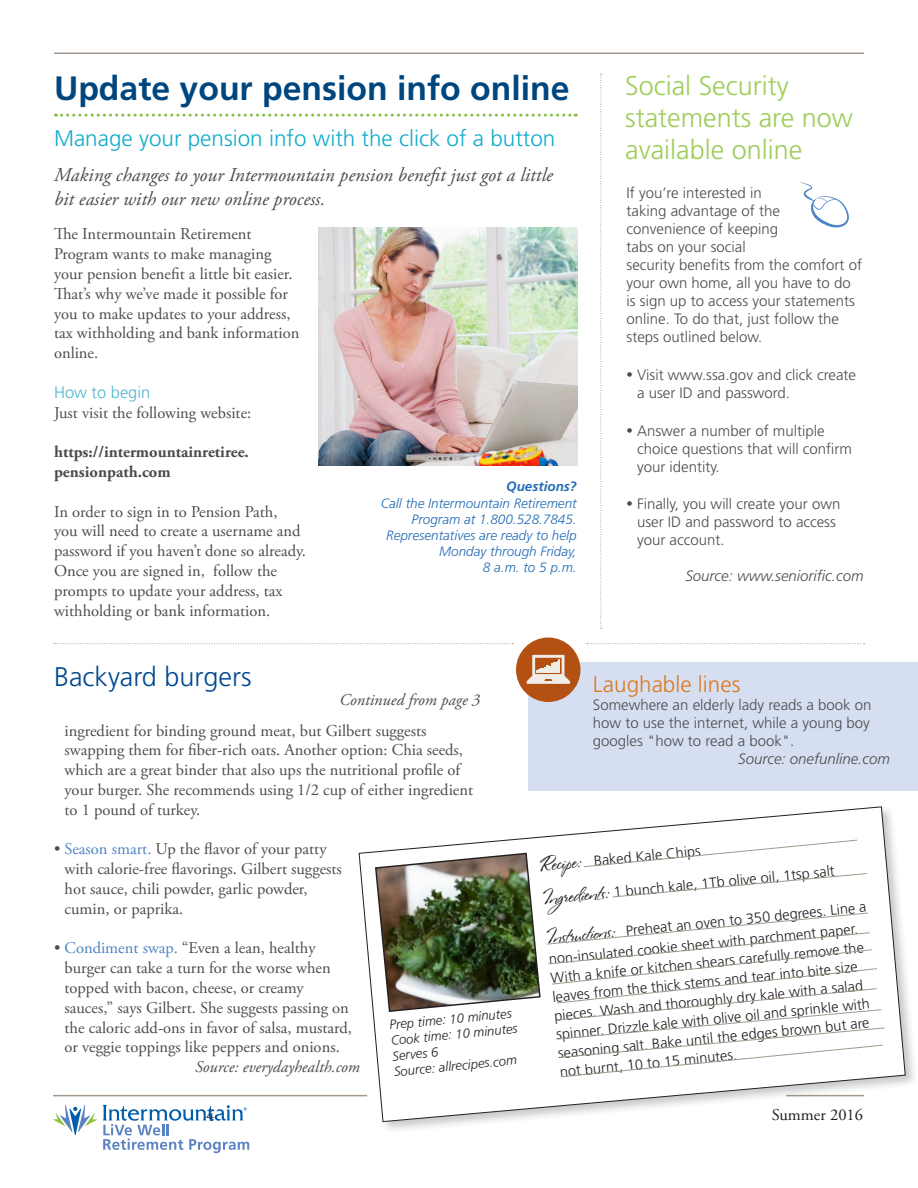
<style>
.page{position:relative;width:918px;height:1188px;background:#fff}
.page>*{position:absolute;margin:0;border:0;box-sizing:border-box;transform-origin:0 0}
.t1{font:700 33.75px "Frutiger LT Std";color:#00467e}
.Main_text{font:300 27px/32.4px "Frutiger LT Std";color:#9dcd58}
.Main_headline{font:300 27px "Frutiger LT Std";color:#014990}
.t2{font:300 22.5px "Frutiger LT Std";color:#12acc9}
.Main_text-2{font:300 22.5px "Frutiger LT Std";color:#de791b}
.Main_text-3{font:italic 19.5px/24px "Adobe Garamond Pro";color:#4b4c4d}
.Main_text-4{font:16.5px/19.8px "Adobe Garamond Pro";color:#4b4c4d}
.Main_text-5{font:700 16.5px/19.8px "Adobe Garamond Pro";color:#4b4c4d}
.Main_text-6{font:italic 16.5px "Adobe Garamond Pro";color:#4b4c4d}
.t3{font:16.5px "Adobe Garamond Pro";color:#231f20}
.Main_text-7{font:300 16.5px "Frutiger LT Std";color:#51b6cf}
.Main_text-8{font:300 15px/18px "Frutiger LT Std";color:#4b4c4d}
.Main_text-9{font:italic 300 15px "Frutiger LT Std";color:#4b4c4d}
.Main_text-10{font:300 14.55px/18.8px "Frutiger LT Std";color:#231f20}
.Main_text-11{font:italic 300 13.5px/16.2px "Frutiger LT Std";color:#226cb5;text-align:right}
.t4{font:italic 300 13.05px "Frutiger LT Std";color:#231f20}
.s1{font-weight:700}
.s2{font-family:"Adobe Garamond Pro";font-weight:400;font-size:16.5px}
.s3{color:#4d84c4}
.s4{font-family:"Stephanie Marie JF";font-weight:400;font-size:18.9px}
</style>
<div class="page">
<div style="left:528px;top:662px;width:390px;height:129px;background:#d6dff1"></div>
<hr style="left:53px;top:1095px;width:314px;height:1px;background:#a1988a">
<svg style="left:53px;top:1105px;width:44px;height:30px"></svg>
<svg style="left:103px;top:1105px;width:146px;height:48px"></svg>
<hr style="left:54px;top:52px;width:810px;height:2px;background:#a1988a">
<div style="left:356px;top:804px;width:562px;height:331px;background:#231f20;opacity:.25"></div>
<svg style="left:358px;top:806px;width:548px;height:316px"></svg>
<svg style="left:374px;top:839px;width:511px;height:239px"></svg>
<svg style="left:54px;top:643px;width:459px;height:1px"></svg>
<svg style="left:587px;top:643px;width:278px;height:1px"></svg>
<div style="left:516px;top:638px;width:64px;height:64px;background:#b45012;border-radius:50%"></div>
<svg style="left:527px;top:655px;width:43px;height:29px"></svg>
<svg style="left:56px;top:114px;width:520px;height:3px"></svg>
<img style="left:319px;top:228px;width:259px;height:237px">
<svg style="left:600px;top:73px;width:2px;height:556px"></svg>
<svg style="left:799px;top:182px;width:50px;height:45px"></svg>
<p class="t1" style="left:54px;top:68px;width:517px">Update your pension info online</p>
<p class="t2" style="left:54px;top:126px;width:503px">Manage your pension info with the click of a button</p>
<p class="Main_text-3" style="left:54px;top:163px;width:500px">Making changes to your Intermountain pension benefit just got a little bit easier with our new online process.</p>
<p class="Main_text-4" style="left:54px;top:225px;width:247px">The Intermountain Retirement<br>Program wants to make managing your pension benefit a little bit easier.<br>That’s why we’ve made it possible for you to make updates to your address, tax withholding and bank information online.</p>
<p class="Main_text-7" style="left:54px;top:383px;width:98px">How to begin</p>
<p class="Main_text-4" style="left:54px;top:403px;width:199px">Just visit the following website:</p>
<p class="Main_text-5" style="left:54px;top:442px;width:196px">https://intermountainretiree. pensionpath.com</p>
<p class="Main_text-4" style="left:54px;top:502px;width:254px">In order to sign in to Pension Path,<br>you will need to create a username and password if you haven’t done so already.</p>
<p class="Main_text-4" style="left:54px;top:561px;width:230px">Once you are signed in, follow the prompts to update your address, tax withholding or bank information.</p>
<p class="Main_text-11" style="left:381px;top:479px;width:197px"><span class="s1">Questions?<br></span>Call the Intermountain Retirement<br>Program at 1.800.528.7845.<br>Representatives are ready to help<br>Monday through Friday,<br>8 a.m. to 5 p.m.</p>
<p class="Main_text" style="left:625px;top:69px;width:229px">Social Security statements are now available online</p>
<p class="Main_text-8" style="left:627px;top:184px;width:237px">If you’re interested in<br>taking advantage of the convenience of keeping<br>tabs on your social<br>security benefits from the comfort of your own home, all you have to do is sign up to access your statements online. To do that, just follow the steps outlined below.</p>
<p class="Main_text-8" style="left:637px;top:366px;width:220px;text-indent:-11px"><span class="s2">•</span> Visit www.ssa.gov and click create a user ID and password.</p>
<p class="Main_text-8" style="left:637px;top:422px;width:217px;text-indent:-11px"><span class="s2">•</span> Answer a number of multiple choice questions that will confirm your identity.</p>
<p class="Main_text-8" style="left:637px;top:496px;width:205px;text-indent:-11px"><span class="s2">•</span> Finally, you will create your own user ID and password to access your account.</p>
<p class="Main_text-9" style="left:685px;top:568px;width:180px">Source: www.seniorific.com</p>
<p class="Main_headline" style="left:54px;top:661px;width:199px">Backyard burgers</p>
<p class="Main_text-6" style="left:339px;top:690px;width:142px">Continued from page 3</p>
<p class="Main_text-4" style="left:65px;top:721px;width:410px">ingredient for binding ground meat, but Gilbert suggests swapping them for fiber-rich oats. Another option: Chia seeds, which are a great binder that also ups the nutritional profile of your burger. She recommends using 1/2 cup of either ingredient to 1 pound of turkey.</p>
<p class="Main_text-4" style="left:65px;top:840px;width:279px;text-indent:-11px">• <span class="s3">Season smart.</span> Up the flavor of your patty with calorie-free flavorings. Gilbert suggests hot sauce, chili powder, garlic powder, cumin, or paprika.</p>
<p class="Main_text-4" style="left:65px;top:939px;width:289px;text-indent:-11px">• <span class="s3">Condiment swap.</span> “Even a lean, healthy burger can take a turn for the worse when topped with bacon, cheese, or creamy sauces,” says Gilbert. She suggests passing on the caloric add-ons in favor of salsa, mustard, or veggie toppings like peppers and onions.</p>
<p class="Main_text-6" style="left:195px;top:1057px;width:166px">Source: everydayhealth.com</p>
<p class="t4" style="left:389px;top:1018px;width:124px;rotate:-6deg">Prep time: 10 minutes</p>
<p class="t4" style="left:390px;top:1034px;width:129px;rotate:-6deg">Cook time: 10 minutes</p>
<p class="t4" style="left:392px;top:1049px;width:47px;rotate:-6deg">Serves 6</p>
<p class="t4" style="left:393px;top:1065px;width:125px;rotate:-6deg">Source: allrecipes.com</p>
<p class="Main_text-2" style="left:593px;top:672px;width:149px">Laughable lines</p>
<p class="Main_text-8" style="left:593px;top:696px;width:280px;text-align:justify">Somewhere an elderly lady reads a book on how to use the internet, while a young boy googles "how to read a book".</p>
<p class="Main_text-9" style="left:738px;top:750px;width:153px">Source: onefunline.com</p>
<p class="Main_text-10" style="left:539px;top:858px;width:163px;rotate:-6deg"><span class="s4">Recipe:</span> Baked Kale Chips</p>
<p class="Main_text-10" style="left:542px;top:891px;width:295px;rotate:-6deg"><span class="s4">Ingredients:</span> 1 bunch kale, 1Tb olive oil, 1tsp salt</p>
<p class="Main_text-10" style="left:546px;top:930px;width:323px;line-height:20.7px;rotate:-6deg"><span class="s4">Instructions:</span> Preheat an oven to 350 degrees. Line a non-insulated cookie sheet with parchment paper.</p>
<p class="Main_text-10" style="left:549px;top:970px;width:317px;rotate:-6deg">With a knife or kitchen shears carefully remove the leaves from the thick stems and tear into bite size pieces. Wash and thoroughly dry kale with a salad spinner. Drizzle kale with olive oil and sprinkle with seasoning salt. Bake until the edges brown but are not burnt, 10 to 15 minutes.</p>
<p class="t3" style="left:206px;top:1106px;width:10px">4</p>
<p class="t3" style="left:772px;top:1104px;width:93px">Summer 2016</p>
</div>
